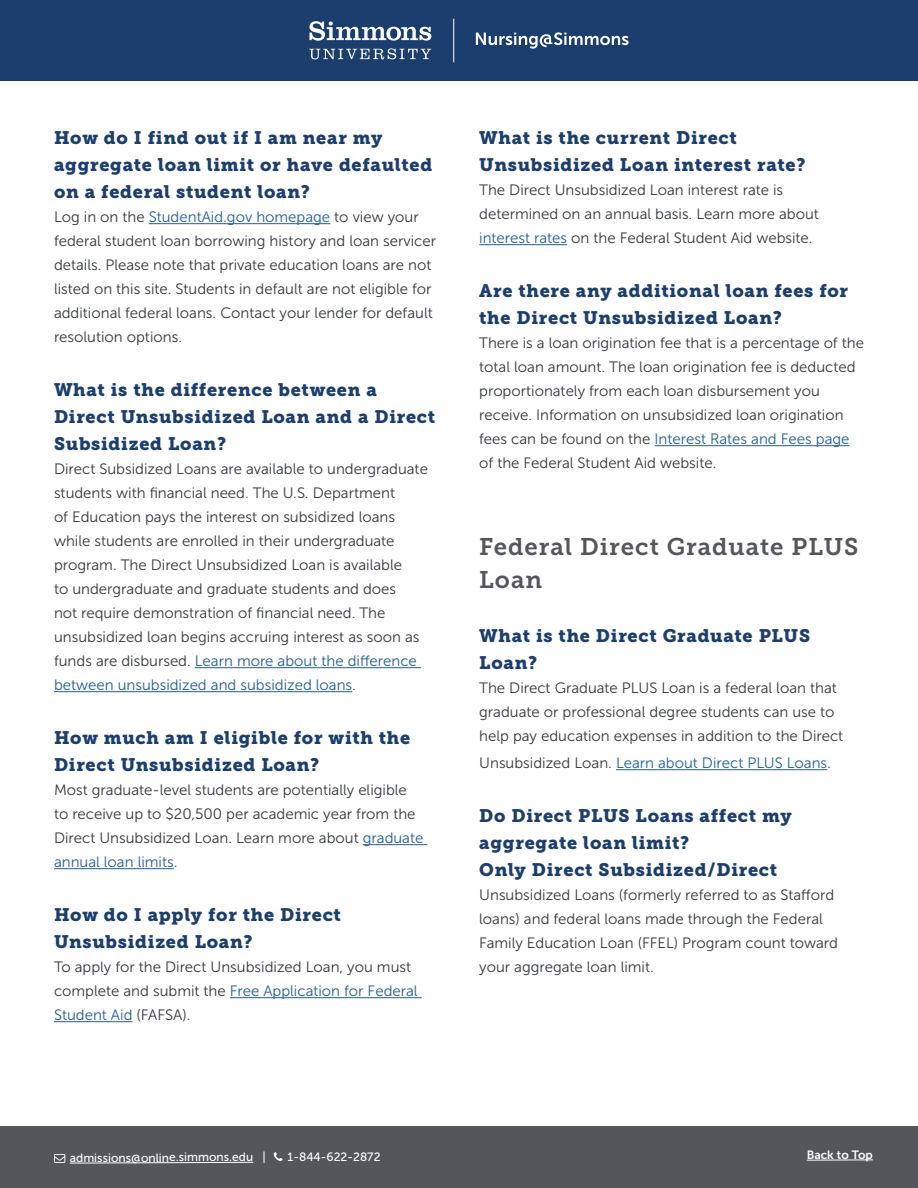
<style>
.page{position:relative;width:918px;height:1188px;background:#fff}
.page>*{position:absolute;margin:0;border:0;box-sizing:border-box;transform-origin:0 0}
.t1{font:24px/33px "Museo Slab 700";letter-spacing:.04em;color:#54565a}
.t2{font:18px/27px "Museo Slab 900";letter-spacing:.04em;color:#1b3e6f}
.t3{font:15px/24px "Museo Sans 300";color:#34383c}
.t4{font:15px "Museo Sans 300";color:#215e9e}
.t5{font:12px "Museo Sans 500";letter-spacing:-.005em;color:#fff}
.t6{font:12px "Museo Sans 700";letter-spacing:-.005em;color:#fff}
.s1{color:#215e9e}
.s2{color:#34383c}
</style>
<div class="page">
<div style="left:0;top:1127px;width:918px;height:61px;background:#54565a"></div>
<hr style="left:807px;top:1160px;width:66px;height:1px;background:#fff">
<svg style="left:274px;top:1152px;width:9px;height:9px"></svg>
<svg style="left:54px;top:1154px;width:200px;height:10px"></svg>
<hr style="left:149px;top:223px;width:181px;height:1px;background:#215e9e">
<hr style="left:195px;top:667px;width:226px;height:1px;background:#215e9e">
<hr style="left:54px;top:691px;width:298px;height:1px;background:#215e9e">
<hr style="left:363px;top:844px;width:64px;height:1px;background:#215e9e">
<hr style="left:54px;top:868px;width:120px;height:1px;background:#215e9e">
<hr style="left:230px;top:997px;width:192px;height:1px;background:#215e9e">
<hr style="left:54px;top:1021px;width:79px;height:1px;background:#215e9e">
<hr style="left:479px;top:244px;width:88px;height:1px;background:#215e9e">
<hr style="left:655px;top:445px;width:194px;height:1px;background:#215e9e">
<hr style="left:616px;top:769px;width:211px;height:1px;background:#215e9e">
<div style="left:0;top:0;width:918px;height:81px;background:#1b3e6f"></div>
<svg style="left:476px;top:32px;width:153px;height:17px"></svg>
<svg style="left:309px;top:48px;width:122px;height:11px"></svg>
<svg style="left:309px;top:21px;width:122px;height:20px"></svg>
<hr style="left:453px;top:19px;width:1px;height:43px;background:#fff">
<p class="t2" style="left:54px;top:125px;width:380px">How do I find out if I am near my aggregate loan limit or have defaulted on a federal student loan?</p>
<p class="t3" style="left:54px;top:205px;width:384px">Log in on the <span class="s1">StudentAid.gov homepage</span> to view your federal student loan borrowing history and loan servicer details. Please note that private education loans are not listed on this site. Students in default are not eligible for additional federal loans. Contact your lender for default resolution options.</p>
<p class="t2" style="left:54px;top:377px;width:383px">What is the difference between a<br>Direct Unsubsidized Loan and a Direct<br>Subsidized Loan?</p>
<p class="t3" style="left:54px;top:457px;width:375px">Direct Subsidized Loans are available to undergraduate students with financial need. The U.S. Department<br>of Education pays the interest on subsidized loans while students are enrolled in their undergraduate program. The Direct Unsubsidized Loan is available<br>to undergraduate and graduate students and does<br>not require demonstration of financial need. The unsubsidized loan begins accruing interest as soon as funds are disbursed. <span class="s1">Learn more about the difference between unsubsidized and subsidized loans</span>.</p>
<p class="t2" style="left:54px;top:725px;width:358px">How much am I eligible for with the<br>Direct Unsubsidized Loan?</p>
<p class="t3" style="left:54px;top:778px;width:371px">Most graduate-level students are potentially eligible to receive up to $20,500 per academic year from the Direct Unsubsidized Loan. Learn more about <span class="s1">graduate annual loan limits</span>.</p>
<p class="t2" style="left:54px;top:902px;width:288px">How do I apply for the Direct<br>Unsubsidized Loan?</p>
<p class="t3" style="left:54px;top:955px;width:365px">To apply for the Direct Unsubsidized Loan, you must complete and submit the <span class="s1">Free Application for Federal<br>Student Aid</span> (FAFSA).</p>
<p class="t2" style="left:479px;top:125px;width:328px">What is the current Direct<br>Unsubsidized Loan interest rate?</p>
<p class="t3" style="left:479px;top:178px;width:341px">The Direct Unsubsidized Loan interest rate is determined on an annual basis. Learn more about <span class="s1">interest rates</span> on the Federal Student Aid website.</p>
<p class="t2" style="left:479px;top:278px;width:370px">Are there any additional loan fees for the Direct Unsubsidized Loan?</p>
<p class="t3" style="left:479px;top:331px;width:386px">There is a loan origination fee that is a percentage of the total loan amount. The loan origination fee is deducted proportionately from each loan disbursement you receive. Information on unsubsidized loan origination fees can be found on the <span class="s1">Interest Rates and Fees page </span>of the Federal Student Aid website.</p>
<h1 class="t1" style="left:479px;top:531px;width:381px">Federal Direct Graduate PLUS<br>Loan</h1>
<p class="t2" style="left:479px;top:623px;width:332px">What is the Direct Graduate PLUS<br>Loan?</p>
<p class="t3" style="left:479px;top:676px;width:366px">The Direct Graduate PLUS Loan is a federal loan that graduate or professional degree students can use to help pay education expenses in addition to the Direct</p>
<p class="t4" style="left:479px;top:755px;width:353px"><span class="s2">Unsubsidized Loan.</span> Learn about Direct PLUS Loans<span class="s2">.</span></p>
<p class="t2" style="left:479px;top:803px;width:314px">Do Direct PLUS Loans affect my aggregate loan limit?<br>Only Direct Subsidized/Direct</p>
<p class="t3" style="left:479px;top:883px;width:360px">Unsubsidized Loans (formerly referred to as Stafford loans) and federal loans made through the Federal Family Education Loan (FFEL) Program count toward your aggregate loan limit.</p>
<p class="t5" style="left:70px;top:1151px;width:198px">admissions@online.simmons.edu |</p>
<p class="t5" style="left:288px;top:1150px;width:95px">1-844-622-2872</p>
<p class="t6" style="left:807px;top:1148px;width:68px">Back to Top</p>
</div>
